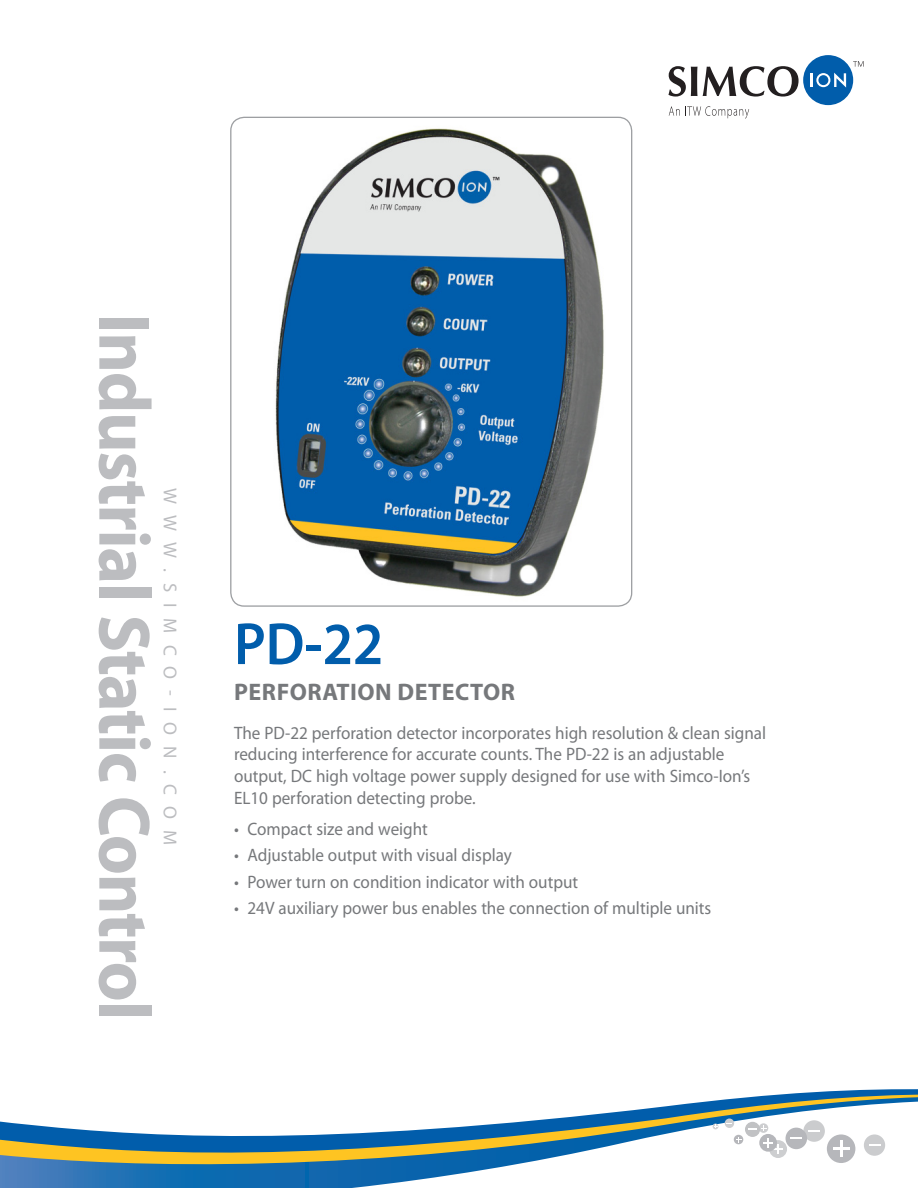
<style>
.page{position:relative;width:918px;height:1188px;background:#fff}
.page>*{position:absolute;margin:0;border:0;box-sizing:border-box;transform-origin:0 0}
.Cover__Headline_vert{font:700 73.5px "Myriad Pro";letter-spacing:-.02em;color:#bcbdc0;scale:.95 1}
.Cover__Main_head{font:600 60px "Myriad Pro";color:#015dab;scale:.95 1}
.Cover__Subhead{font:700 24px "Myriad Pro";letter-spacing:.02em;color:#76787b}
.Cover__Website_addre{font:18.75px "Myriad Pro";letter-spacing:.59em;color:#bcbdc0}
.Cover__Body_Copy{font:18px/21.6px "Myriad Pro";color:#76787b;scale:.95 1}
.Cover__F_B_bullets{font:18px "Myriad Pro";color:#76787b;scale:.95 1}
</style>
<div class="page">
<svg style="left:853px;top:61px;width:11px;height:6px"></svg>
<div style="left:803px;top:55px;width:50px;height:50px;background:#015dab;border-radius:50%"></div>
<hr style="left:810px;top:73px;width:3px;height:14px;background:#fff">
<svg style="left:816px;top:73px;width:30px;height:15px"></svg>
<svg style="left:668px;top:66px;width:131px;height:31px"></svg>
<svg style="left:669px;top:106px;width:80px;height:13px"></svg>
<svg style="left:787px;top:1089px;width:131px;height:5px"></svg>
<svg style="left:751px;top:1094px;width:167px;height:3px"></svg>
<svg style="left:0;top:1097px;width:918px;height:91px"></svg>
<svg style="left:759px;top:1123px;width:9px;height:10px"></svg>
<div style="left:803px;top:1120px;width:22px;height:22px;background:#cbccce;border-radius:50%"></div>
<svg style="left:808px;top:1130px;width:12px;height:1px"></svg>
<div style="left:769px;top:1140px;width:18px;height:18px;background:#cdced0;border-radius:50%"></div>
<div style="left:725px;top:1119px;width:9px;height:9px;background:#cdced0;border-radius:50%"></div>
<div style="left:745px;top:1122px;width:15px;height:15px;background:#c1c2c4;border-radius:50%"></div>
<div style="left:759px;top:1134px;width:18px;height:18px;background:#b6b7bb;border-radius:50%"></div>
<div style="left:786px;top:1128px;width:21px;height:21px;background:#b6b7bb;border-radius:50%"></div>
<div style="left:827px;top:1134px;width:28px;height:29px;background:#b6b7bb;border-radius:50%"></div>
<div style="left:864px;top:1134px;width:21px;height:22px;background:#cbccce;border-radius:50%"></div>
<svg style="left:748px;top:1126px;width:18px;height:5px"></svg>
<svg style="left:790px;top:1137px;width:12px;height:2px"></svg>
<svg style="left:869px;top:1144px;width:12px;height:2px"></svg>
<svg style="left:763px;top:1138px;width:20px;height:16px"></svg>
<svg style="left:833px;top:1141px;width:16px;height:16px"></svg>
<svg style="left:734px;top:1135px;width:9px;height:9px"></svg>
<svg style="left:713px;top:1124px;width:5px;height:5px"></svg>
<img style="left:236px;top:117px;width:396px;height:488px">
<p class="Cover__Headline_vert" style="left:172px;top:314px;width:745px;rotate:90deg">Industrial Static Control</p>
<p class="Cover__Website_addre" style="left:182px;top:488px;width:359px;rotate:90deg">WWW.SIMCO-ION.COM</p>
<p class="Cover__Main_head" style="left:234px;top:606px;width:159px">PD-22</p>
<p class="Cover__Subhead" style="left:234px;top:677px;width:282px">PERFORATION DETECTOR</p>
<p class="Cover__Body_Copy" style="left:234px;top:722px;width:562px">The PD-22 perforation detector incorporates high resolution &amp; clean signal reducing interference for accurate counts. The PD-22 is an adjustable output, DC high voltage power supply designed for use with Simco-Ion’s EL10 perforation detecting probe.</p>
<p class="Cover__F_B_bullets" style="left:234px;top:818px;width:206px">• Compact size and weight</p>
<p class="Cover__F_B_bullets" style="left:234px;top:844px;width:294px">• Adjustable output with visual display</p>
<p class="Cover__F_B_bullets" style="left:234px;top:870px;width:364px">• Power turn on condition indicator with output</p>
<p class="Cover__F_B_bullets" style="left:234px;top:897px;width:504px">• 24V auxiliary power bus enables the connection of multiple units</p>
</div>
